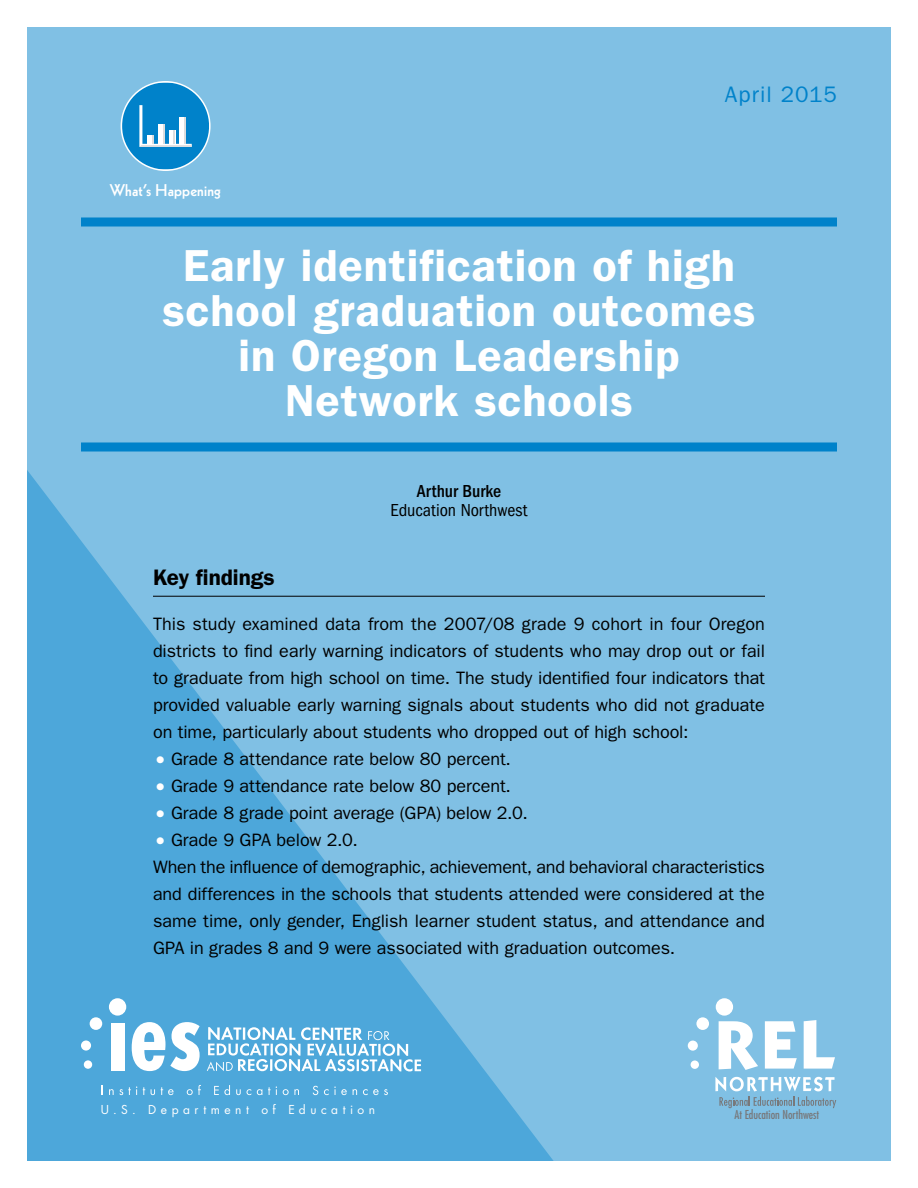
<style>
.page{position:relative;width:918px;height:1188px;background:#fff}
.page>*{position:absolute;margin:0;border:0;box-sizing:border-box;transform-origin:0 0}
.t1{font:600 45px/45px "ITC Franklin Gothic Std";letter-spacing:.02em;color:#fff;text-align:center}
.t2{font:600 22.5px "ITC Franklin Gothic Std";color:#000}
.t3{font:22.5px "ITC Franklin Gothic Std";letter-spacing:.04em;color:#0082ca}
.t4{font:18px/27px "ITC Franklin Gothic Std";letter-spacing:-.005em;color:#000;text-align:justify}
.t5{font:condensed 18px "ITC Franklin Gothic Std";color:#000}
.t6{font:500 condensed 18px "ITC Franklin Gothic Std";letter-spacing:-.005em;color:#000}
.t7{font:800 16.5px "Kabel LT Std";letter-spacing:.01em;color:#fff}
.t8{font:12px "Futura Std";letter-spacing:.375em;color:#fff}
.s1{font-weight:600;font-size:24px;color:#fff}
</style>
<div class="page">
<div style="left:27px;top:27px;width:864px;height:1134px;background:#80c0e4"></div>
<svg style="left:27px;top:470px;width:527px;height:691px"></svg>
<div style="left:90px;top:1017px;width:12px;height:13px;background:#fff;border-radius:50%"></div>
<div style="left:81px;top:1040px;width:10px;height:11px;background:#fff;border-radius:50%"></div>
<div style="left:84px;top:1060px;width:8px;height:9px;background:#fff;border-radius:50%"></div>
<div style="left:109px;top:998px;width:17px;height:18px;background:#fff;border-radius:50%"></div>
<div style="left:111px;top:1023px;width:14px;height:47px;background:#fff"></div>
<svg style="left:132px;top:1022px;width:68px;height:49px;background:#bbddf0"></svg>
<svg style="left:207px;top:1027px;width:214px;height:44px;background:#83c1e5"></svg>
<svg style="left:109px;top:1087px;width:28px;height:8px"></svg>
<svg style="left:143px;top:1087px;width:2px;height:8px"></svg>
<svg style="left:151px;top:1089px;width:4px;height:6px"></svg>
<svg style="left:161px;top:1087px;width:13px;height:8px"></svg>
<svg style="left:187px;top:1085px;width:14px;height:10px"></svg>
<svg style="left:214px;top:1085px;width:16px;height:10px"></svg>
<svg style="left:236px;top:1089px;width:5px;height:6px"></svg>
<svg style="left:247px;top:1089px;width:4px;height:6px"></svg>
<svg style="left:257px;top:1089px;width:5px;height:6px"></svg>
<svg style="left:268px;top:1087px;width:9px;height:8px"></svg>
<svg style="left:283px;top:1089px;width:16px;height:6px"></svg>
<svg style="left:313px;top:1086px;width:5px;height:9px"></svg>
<svg style="left:324px;top:1087px;width:23px;height:8px"></svg>
<svg style="left:353px;top:1089px;width:4px;height:6px"></svg>
<svg style="left:363px;top:1089px;width:25px;height:6px"></svg>
<div style="left:81px;top:218px;width:756px;height:8px;background:#0082ca"></div>
<div style="left:81px;top:442px;width:756px;height:10px;background:#0082ca"></div>
<hr style="left:153px;top:596px;width:612px;height:1px;background:#000">
<svg style="left:122px;top:82px;width:87px;height:88px"></svg>
<hr style="left:184px;top:117px;width:2px;height:27px;background:#dcddde">
<svg style="left:719px;top:1021px;width:39px;height:49px"></svg>
<svg style="left:765px;top:1021px;width:32px;height:48px"></svg>
<svg style="left:804px;top:1020px;width:31px;height:49px"></svg>
<div style="left:696px;top:1017px;width:13px;height:13px;background:#fff;border-radius:50%"></div>
<div style="left:688px;top:1041px;width:10px;height:10px;background:#fff;border-radius:50%"></div>
<div style="left:691px;top:1060px;width:8px;height:9px;background:#fff;border-radius:50%"></div>
<div style="left:716px;top:998px;width:17px;height:18px;background:#fff;border-radius:50%"></div>
<svg style="left:715px;top:1077px;width:121px;height:31px"></svg>
<p class="t7" style="left:110px;top:181px;width:112px">What’s Happening</p>
<p class="t3" style="left:725px;top:81px;width:114px">April 2015</p>
<h1 class="t1" style="left:162px;top:243px;width:595px">Early identification of high school graduation outcomes in Oregon Leadership<br>Network schools</h1>
<p class="t6" style="left:417px;top:481px;width:86px">Arthur Burke</p>
<p class="t5" style="left:391px;top:500px;width:138px">Education Northwest</p>
<h2 class="t2" style="left:153px;top:564px;width:123px">Key findings</h2>
<p class="t4" style="left:153px;top:611px;width:614px">This study examined data from the 2007/08 grade 9 cohort in four Oregon districts to find early warning indicators of students who may drop out or fail to graduate from high school on time. The study identified four indicators that provided valuable early warning signals about students who did not graduate on time, particularly about students who dropped out of high school:</p>
<p class="t4" style="left:153px;top:746px;width:360px"><span class="s1">•</span> Grade 8 attendance rate below 80 percent.</p>
<p class="t4" style="left:153px;top:773px;width:360px"><span class="s1">•</span> Grade 9 attendance rate below 80 percent.</p>
<p class="t4" style="left:153px;top:800px;width:376px"><span class="s1">•</span> Grade 8 grade point average (GPA) below 2.0.</p>
<p class="t4" style="left:153px;top:827px;width:206px"><span class="s1">•</span> Grade 9 GPA below 2.0.</p>
<p class="t4" style="left:153px;top:854px;width:613px">When the influence of demographic, achievement, and behavioral characteristics and differences in the schools that students attended were considered at the same time, only gender, English learner student status, and attendance and GPA in grades 8 and 9 were associated with graduation outcomes.</p>
<p class="t8" style="left:101px;top:1102px;width:276px">U.S. Department of Education</p>
</div>
